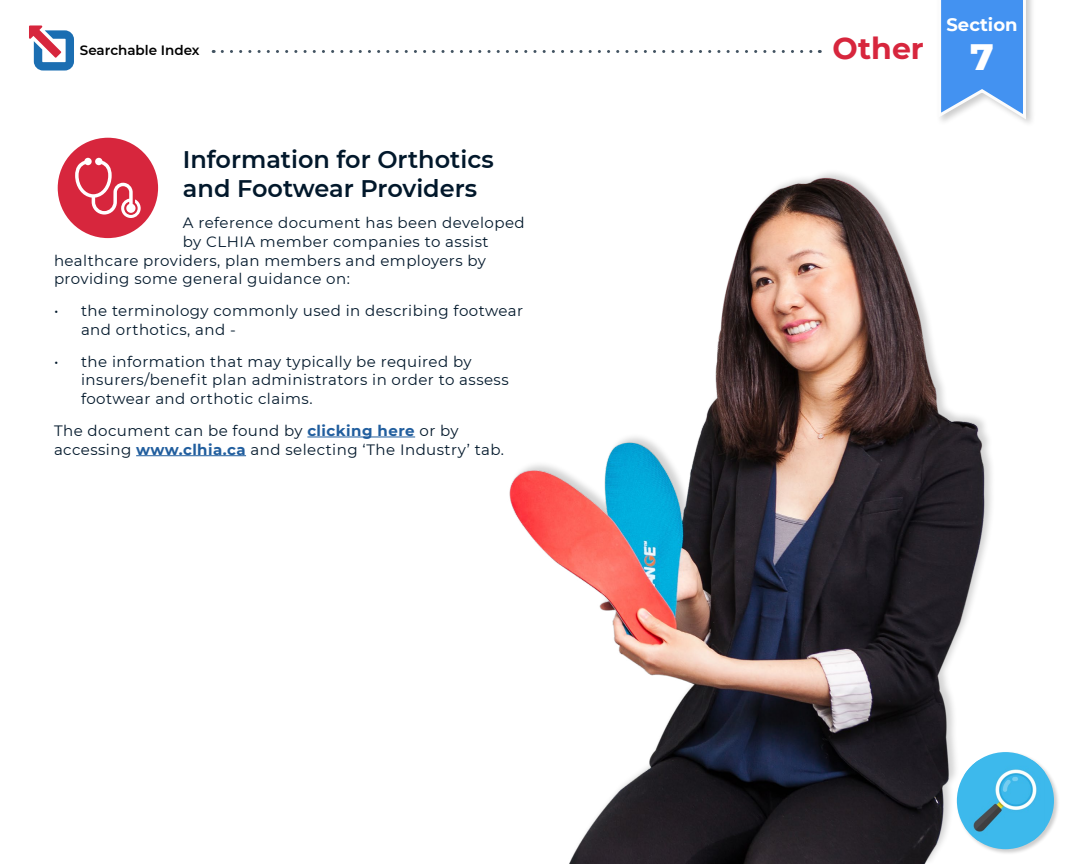
<style>
.page{position:relative;width:1080px;height:864px;background:#fff}
.page>*{position:absolute;margin:0;border:0;box-sizing:border-box;transform-origin:0 0}
.t1{font:800 37.5px "Montserrat";color:#fff}
.t2{font:700 30px "Montserrat";color:#d7263d}
.t3{font:600 24px/28.8px "Montserrat";color:#02182b}
.t4{font:700 18px "Montserrat";color:#fff}
.t5{font:15px/18.8px "Montserrat";letter-spacing:.03em;color:#02182b}
.t6{font:600 13.5px "Montserrat";color:#000}
.s1{font-weight:700;color:#215e9e}
</style>
<div class="page">
<svg style="left:222px;top:50px;width:598px;height:3px"></svg>
<div style="left:936px;top:0;width:100px;height:129px;background:#000;opacity:.2"></div>
<svg style="left:936px;top:0;width:92px;height:122px"></svg>
<hr style="left:307px;top:437px;width:108px;height:1px;background:#215e9e">
<hr style="left:136px;top:455px;width:110px;height:1px;background:#215e9e">
<svg style="left:54px;top:135px;width:107px;height:107px"></svg>
<div style="left:58px;top:138px;width:100px;height:100px;background:#d7263d;border-radius:50%"></div>
<svg style="left:75px;top:158px;width:66px;height:60px"></svg>
<img style="left:509px;top:173px;width:483px;height:691px">
<div style="left:956px;top:751px;width:104px;height:104px;background:#000;opacity:.2"></div>
<div style="left:957px;top:752px;width:97px;height:97px;background:#3db9ec;border-radius:50%"></div>
<img style="left:965px;top:760px;width:80px;height:81px">
<svg style="left:29px;top:25px;width:45px;height:46px"></svg>
<p class="t6" style="left:80px;top:41px;width:121px">Searchable Index</p>
<h3 class="t3" style="left:183px;top:144px;width:312px">Information for Orthotics and Footwear Providers</h3>
<p class="t5" style="left:183px;top:213px;width:343px">A reference document has been developed</p>
<p class="t5" style="left:183px;top:232px;width:307px">by CLHIA member companies to assist</p>
<p class="t5" style="left:54px;top:250px;width:434px">healthcare providers, plan members and employers by</p>
<p class="t5" style="left:54px;top:269px;width:297px">providing some general guidance on:</p>
<p class="t5" style="left:81px;top:301px;width:444px;text-indent:-27px">• the terminology commonly used in describing footwear and orthotics, and -</p>
<p class="t5" style="left:81px;top:351px;width:429px;text-indent:-27px">• the information that may typically be required by insurers/benefit plan administrators in order to assess footwear and orthotic claims.</p>
<p class="t5" style="left:54px;top:421px;width:452px">The document can be found by <span class="s1">clicking here</span> or by accessing <span class="s1">www.clhia.ca</span> and selecting ‘The Industry’ tab.</p>
<h2 class="t2" style="left:833px;top:27px;width:93px">Other</h2>
<p class="t4" style="left:947px;top:12px;width:73px">Section</p>
<h1 class="t1" style="left:970px;top:29px;width:25px">7</h1>
</div>
